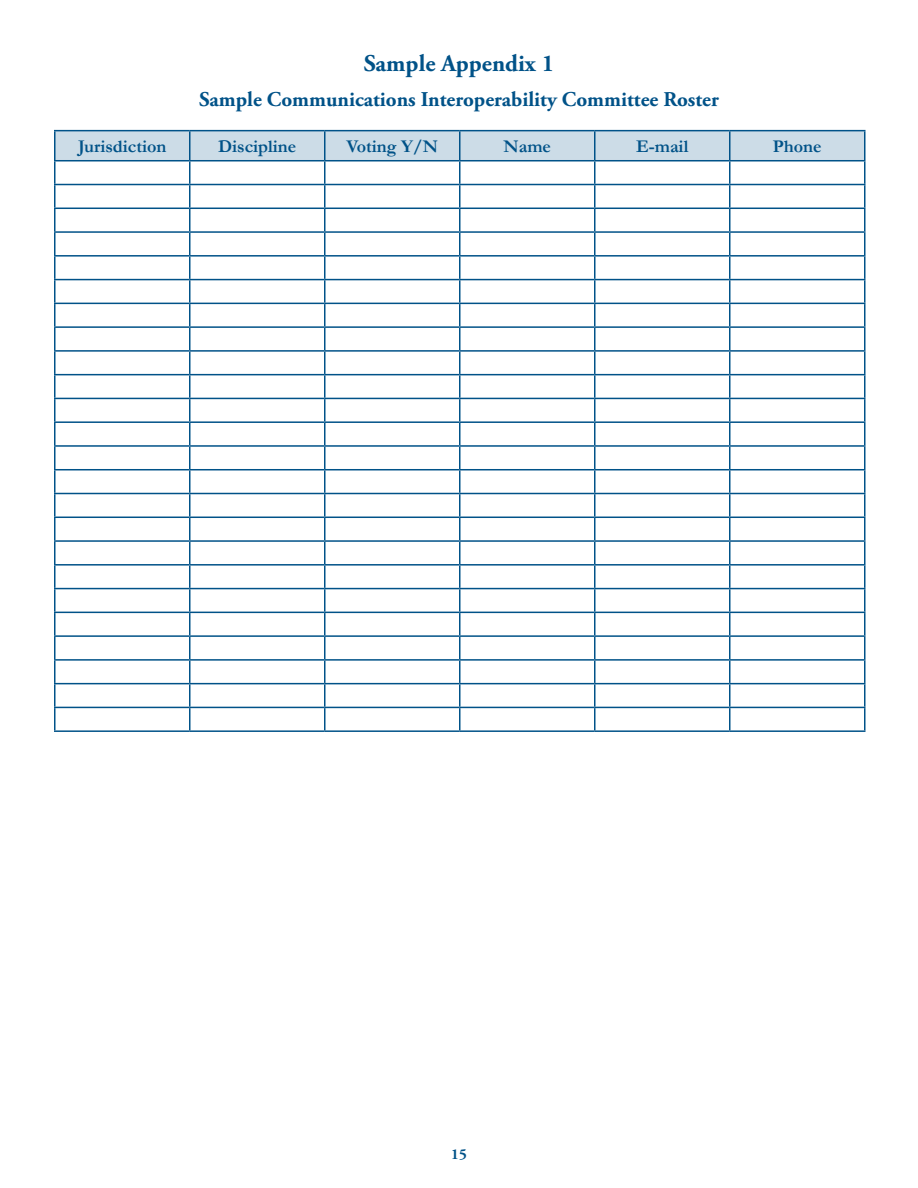
<style>
.page{position:relative;width:918px;height:1188px;background:#fff}
.page>*{position:absolute;margin:0;border:0;box-sizing:border-box;transform-origin:0 0}
.t1{font:700 24px "Adobe Garamond Pro";color:#005288}
.t2{font:700 21px "Adobe Garamond Pro";color:#005288}
.t3{font:700 18px "Garamond";color:#005288}
.t4{font:700 15px "Adobe Garamond Pro";color:#005288}
</style>
<div class="page">
<hr style="left:54px;top:130px;width:136px;height:1px;background:#005288">
<hr style="left:54px;top:131px;width:2px;height:29px;background:#005288">
<hr style="left:190px;top:130px;width:135px;height:1px;background:#005288">
<hr style="left:325px;top:130px;width:135px;height:1px;background:#005288">
<hr style="left:460px;top:130px;width:135px;height:1px;background:#005288">
<hr style="left:595px;top:130px;width:135px;height:1px;background:#005288">
<hr style="left:730px;top:130px;width:136px;height:1px;background:#005288">
<hr style="left:864px;top:131px;width:2px;height:29px;background:#005288">
<hr style="left:54px;top:160px;width:136px;height:1px;background:#005288">
<hr style="left:54px;top:161px;width:2px;height:23px;background:#005288">
<hr style="left:730px;top:160px;width:136px;height:1px;background:#005288">
<hr style="left:864px;top:161px;width:2px;height:23px;background:#005288">
<hr style="left:54px;top:184px;width:136px;height:1px;background:#005288">
<hr style="left:54px;top:185px;width:2px;height:23px;background:#005288">
<hr style="left:730px;top:184px;width:136px;height:1px;background:#005288">
<hr style="left:864px;top:185px;width:2px;height:23px;background:#005288">
<hr style="left:54px;top:208px;width:136px;height:1px;background:#005288">
<hr style="left:54px;top:209px;width:2px;height:22px;background:#005288">
<hr style="left:730px;top:208px;width:136px;height:1px;background:#005288">
<hr style="left:864px;top:209px;width:2px;height:22px;background:#005288">
<hr style="left:54px;top:231px;width:136px;height:2px;background:#005288">
<hr style="left:54px;top:233px;width:2px;height:22px;background:#005288">
<hr style="left:730px;top:231px;width:136px;height:2px;background:#005288">
<hr style="left:864px;top:233px;width:2px;height:22px;background:#005288">
<hr style="left:54px;top:255px;width:136px;height:2px;background:#005288">
<hr style="left:54px;top:257px;width:2px;height:22px;background:#005288">
<hr style="left:730px;top:255px;width:136px;height:2px;background:#005288">
<hr style="left:864px;top:257px;width:2px;height:22px;background:#005288">
<hr style="left:54px;top:279px;width:136px;height:1px;background:#005288">
<hr style="left:54px;top:280px;width:2px;height:23px;background:#005288">
<hr style="left:730px;top:279px;width:136px;height:1px;background:#005288">
<hr style="left:864px;top:280px;width:2px;height:23px;background:#005288">
<hr style="left:54px;top:303px;width:136px;height:1px;background:#005288">
<hr style="left:54px;top:304px;width:2px;height:22px;background:#005288">
<hr style="left:730px;top:303px;width:136px;height:1px;background:#005288">
<hr style="left:864px;top:304px;width:2px;height:22px;background:#005288">
<hr style="left:54px;top:326px;width:136px;height:2px;background:#005288">
<hr style="left:54px;top:328px;width:2px;height:22px;background:#005288">
<hr style="left:730px;top:326px;width:136px;height:2px;background:#005288">
<hr style="left:864px;top:328px;width:2px;height:22px;background:#005288">
<hr style="left:54px;top:350px;width:136px;height:2px;background:#005288">
<hr style="left:54px;top:352px;width:2px;height:22px;background:#005288">
<hr style="left:730px;top:350px;width:136px;height:2px;background:#005288">
<hr style="left:864px;top:352px;width:2px;height:22px;background:#005288">
<hr style="left:54px;top:374px;width:136px;height:1px;background:#005288">
<hr style="left:54px;top:375px;width:2px;height:23px;background:#005288">
<hr style="left:730px;top:374px;width:136px;height:1px;background:#005288">
<hr style="left:864px;top:375px;width:2px;height:23px;background:#005288">
<hr style="left:54px;top:398px;width:136px;height:1px;background:#005288">
<hr style="left:54px;top:399px;width:2px;height:22px;background:#005288">
<hr style="left:730px;top:398px;width:136px;height:1px;background:#005288">
<hr style="left:864px;top:399px;width:2px;height:22px;background:#005288">
<hr style="left:54px;top:421px;width:136px;height:2px;background:#005288">
<hr style="left:54px;top:423px;width:2px;height:22px;background:#005288">
<hr style="left:730px;top:421px;width:136px;height:2px;background:#005288">
<hr style="left:864px;top:423px;width:2px;height:22px;background:#005288">
<hr style="left:54px;top:445px;width:136px;height:2px;background:#005288">
<hr style="left:54px;top:447px;width:2px;height:22px;background:#005288">
<hr style="left:730px;top:445px;width:136px;height:2px;background:#005288">
<hr style="left:864px;top:447px;width:2px;height:22px;background:#005288">
<hr style="left:54px;top:469px;width:136px;height:1px;background:#005288">
<hr style="left:54px;top:470px;width:2px;height:23px;background:#005288">
<hr style="left:730px;top:469px;width:136px;height:1px;background:#005288">
<hr style="left:864px;top:470px;width:2px;height:23px;background:#005288">
<hr style="left:54px;top:493px;width:136px;height:1px;background:#005288">
<hr style="left:54px;top:494px;width:2px;height:23px;background:#005288">
<hr style="left:730px;top:493px;width:136px;height:1px;background:#005288">
<hr style="left:864px;top:494px;width:2px;height:23px;background:#005288">
<hr style="left:54px;top:517px;width:136px;height:1px;background:#005288">
<hr style="left:54px;top:518px;width:2px;height:22px;background:#005288">
<hr style="left:730px;top:517px;width:136px;height:1px;background:#005288">
<hr style="left:864px;top:518px;width:2px;height:22px;background:#005288">
<hr style="left:54px;top:540px;width:136px;height:2px;background:#005288">
<hr style="left:54px;top:542px;width:2px;height:22px;background:#005288">
<hr style="left:730px;top:540px;width:136px;height:2px;background:#005288">
<hr style="left:864px;top:542px;width:2px;height:22px;background:#005288">
<hr style="left:54px;top:564px;width:136px;height:2px;background:#005288">
<hr style="left:54px;top:566px;width:2px;height:22px;background:#005288">
<hr style="left:730px;top:564px;width:136px;height:2px;background:#005288">
<hr style="left:864px;top:566px;width:2px;height:22px;background:#005288">
<hr style="left:54px;top:588px;width:136px;height:1px;background:#005288">
<hr style="left:54px;top:589px;width:2px;height:23px;background:#005288">
<hr style="left:730px;top:588px;width:136px;height:1px;background:#005288">
<hr style="left:864px;top:589px;width:2px;height:23px;background:#005288">
<hr style="left:54px;top:612px;width:136px;height:1px;background:#005288">
<hr style="left:54px;top:613px;width:2px;height:22px;background:#005288">
<hr style="left:730px;top:612px;width:136px;height:1px;background:#005288">
<hr style="left:864px;top:613px;width:2px;height:22px;background:#005288">
<hr style="left:54px;top:635px;width:136px;height:2px;background:#005288">
<hr style="left:54px;top:637px;width:2px;height:22px;background:#005288">
<hr style="left:730px;top:635px;width:136px;height:2px;background:#005288">
<hr style="left:864px;top:637px;width:2px;height:22px;background:#005288">
<hr style="left:54px;top:659px;width:136px;height:2px;background:#005288">
<hr style="left:54px;top:661px;width:2px;height:22px;background:#005288">
<hr style="left:730px;top:659px;width:136px;height:2px;background:#005288">
<hr style="left:864px;top:661px;width:2px;height:22px;background:#005288">
<hr style="left:54px;top:683px;width:136px;height:1px;background:#005288">
<hr style="left:54px;top:684px;width:2px;height:23px;background:#005288">
<hr style="left:730px;top:683px;width:136px;height:1px;background:#005288">
<hr style="left:864px;top:684px;width:2px;height:23px;background:#005288">
<hr style="left:54px;top:707px;width:136px;height:1px;background:#005288">
<hr style="left:54px;top:708px;width:2px;height:22px;background:#005288">
<hr style="left:730px;top:707px;width:136px;height:1px;background:#005288">
<svg style="left:55px;top:131px;width:810px;height:599px"></svg>
<hr style="left:864px;top:708px;width:2px;height:22px;background:#005288">
<hr style="left:54px;top:730px;width:136px;height:2px;background:#005288">
<hr style="left:190px;top:730px;width:135px;height:2px;background:#005288">
<hr style="left:325px;top:730px;width:135px;height:2px;background:#005288">
<hr style="left:460px;top:730px;width:135px;height:2px;background:#005288">
<hr style="left:595px;top:730px;width:135px;height:2px;background:#005288">
<hr style="left:730px;top:730px;width:136px;height:2px;background:#005288">
<p class="t1" style="left:364px;top:50px;width:192px">Sample Appendix 1</p>
<p class="t2" style="left:199px;top:87px;width:521px">Sample Communications Interoperability Committee Roster</p>
<p class="t3" style="left:78px;top:134px;width:90px">Jurisdiction</p>
<p class="t3" style="left:218px;top:134px;width:80px">Discipline</p>
<p class="t3" style="left:346px;top:134px;width:93px">Voting Y/N</p>
<p class="t3" style="left:504px;top:134px;width:49px">Name</p>
<p class="t3" style="left:636px;top:134px;width:54px">E-mail</p>
<p class="t3" style="left:773px;top:134px;width:50px">Phone</p>
<p class="t4" style="left:451px;top:1146px;width:17px">15</p>
</div>
